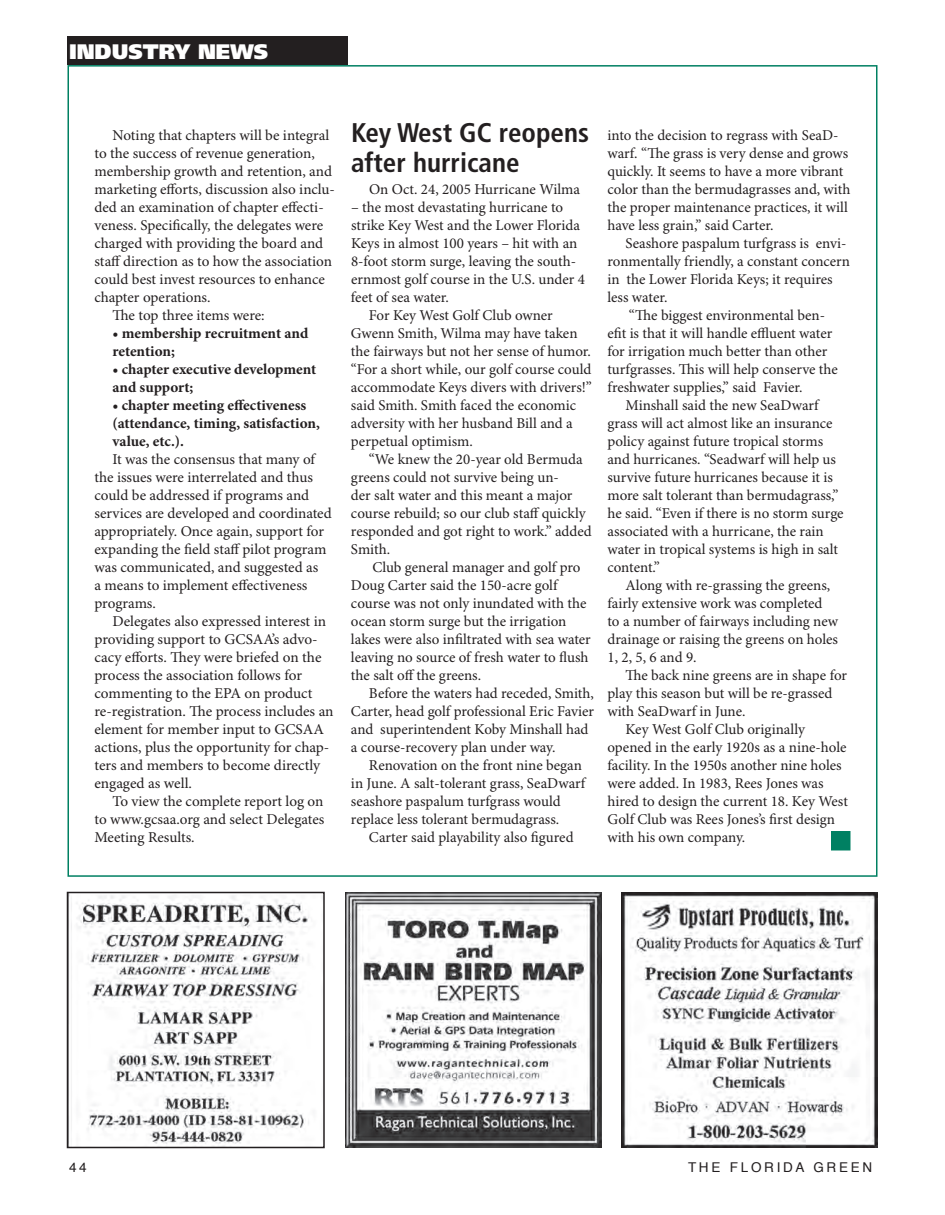
<style>
.page{position:relative;width:945px;height:1215px;background:#fff}
.page>*{position:absolute;margin:0;border:0;box-sizing:border-box;transform-origin:0 0}
.t1{font:700 condensed 27px/30px "Frutiger";color:#231f20}
.t2{font:900 21px "Frutiger";color:#fff}
.t3{font:15px/18px "Minion Pro";color:#231f20}
.t4{font:700 15px/18px "Minion Pro";letter-spacing:-.005em;color:#231f20}
.t5{font:13.5px "Helvetica";letter-spacing:.2em;color:#231f20}
</style>
<div class="page">
<img style="left:71px;top:895px;width:238px;height:249px">
<div style="left:67px;top:892px;width:258px;height:256px;border:2px solid #231f20"></div>
<img style="left:345px;top:893px;width:257px;height:254px">
<img style="left:621px;top:893px;width:256px;height:255px">
<div style="left:68px;top:36px;width:280px;height:29px;background:#231f20"></div>
<div style="left:832px;top:832px;width:18px;height:18px;background:#008062"></div>
<div style="left:831px;top:831px;width:19px;height:19px;border:2px solid #008062"></div>
<h2 class="t2" style="left:69px;top:39px;width:201px">INDUSTRY NEWS</h2>
<p class="t3" style="left:112px;top:126px;width:218px">Noting that chapters will be integral</p>
<p class="t3" style="left:95px;top:144px;width:222px">to the success of revenue generation,</p>
<p class="t3" style="left:95px;top:162px;width:239px">membership growth and retention, and</p>
<p class="t3" style="left:95px;top:180px;width:242px">marketing efforts, discussion also inclu-</p>
<p class="t3" style="left:95px;top:198px;width:231px">ded an examination of chapter effecti-</p>
<p class="t3" style="left:94px;top:216px;width:230px">veness. Specifically, the delegates were</p>
<p class="t3" style="left:94px;top:234px;width:230px">charged with providing the board and</p>
<p class="t3" style="left:94px;top:252px;width:239px">staff direction as to how the association</p>
<p class="t3" style="left:94px;top:270px;width:232px">could best invest resources to enhance</p>
<p class="t3" style="left:94px;top:288px;width:118px">chapter operations.</p>
<p class="t3" style="left:112px;top:306px;width:154px">The top three items were:</p>
<p class="t4" style="left:112px;top:324px;width:197px">• membership recruitment and retention;</p>
<p class="t4" style="left:112px;top:360px;width:205px">• chapter executive development and support;</p>
<p class="t4" style="left:112px;top:396px;width:209px">• chapter meeting effectiveness (attendance, timing, satisfaction, value, etc.).</p>
<p class="t3" style="left:94px;top:450px;width:239px;text-indent:18px">It was the consensus that many of the issues were interrelated and thus could be addressed if programs and services are developed and coordinated appropriately. Once again, support for expanding the field staff pilot program was communicated, and suggested as<br>a means to implement effectiveness programs.</p>
<p class="t3" style="left:94px;top:612px;width:241px;text-indent:18px">Delegates also expressed interest in providing support to GCSAA’s advo&shy;cacy efforts. They were briefed on the process the association follows for commenting to the EPA on product re-registration. The process includes an element for member input to GCSAA actions, plus the opportunity for chap&shy;ters and members to become directly engaged as well.</p>
<p class="t3" style="left:95px;top:792px;width:231px;text-align:justify;text-indent:18px">To view the complete report log on to www.gcsaa.org and select Delegates Meeting Results.</p>
<h1 class="t1" style="left:351px;top:117px;width:240px">Key West GC reopens after hurricane</h1>
<p class="t3" style="left:369px;top:180px;width:213px">On Oct. 24, 2005 Hurricane Wilma</p>
<p class="t3" style="left:351px;top:198px;width:214px">– the most devastating hurricane to</p>
<p class="t3" style="left:351px;top:216px;width:231px">strike Key West and the Lower Florida</p>
<p class="t3" style="left:351px;top:234px;width:228px">Keys in almost 100 years – hit with an</p>
<p class="t3" style="left:351px;top:252px;width:227px">8-foot storm surge, leaving the south-</p>
<p class="t3" style="left:351px;top:270px;width:236px">ernmost golf course in the U.S. under 4</p>
<p class="t3" style="left:351px;top:288px;width:99px">feet of sea water.</p>
<p class="t3" style="left:369px;top:306px;width:185px">For Key West Golf Club owner</p>
<p class="t3" style="left:351px;top:324px;width:228px">Gwenn Smith, Wilma may have taken</p>
<p class="t3" style="left:351px;top:342px;width:242px">the fairways but not her sense of humor.</p>
<p class="t3" style="left:351px;top:360px;width:242px">“For a short while, our golf course could</p>
<p class="t3" style="left:351px;top:378px;width:242px">accommodate Keys divers with drivers!”</p>
<p class="t3" style="left:351px;top:396px;width:227px">said Smith. Smith faced the economic</p>
<p class="t3" style="left:351px;top:414px;width:223px">adversity with her husband Bill and a</p>
<p class="t3" style="left:351px;top:432px;width:123px">perpetual optimism.</p>
<p class="t3" style="left:369px;top:450px;width:215px">“We knew the 20-year old Bermuda</p>
<p class="t3" style="left:351px;top:468px;width:209px">greens could not survive being un-</p>
<p class="t3" style="left:351px;top:486px;width:223px">der salt water and this meant a major</p>
<p class="t3" style="left:351px;top:504px;width:236px">course rebuild; so our club staff quickly</p>
<p class="t3" style="left:351px;top:522px;width:242px">responded and got right to work.” added</p>
<p class="t3" style="left:351px;top:540px;width:41px">Smith.</p>
<p class="t3" style="left:372px;top:558px;width:210px">Club general manager and golf pro</p>
<p class="t3" style="left:351px;top:576px;width:208px">Doug Carter said the 150-acre golf</p>
<p class="t3" style="left:351px;top:594px;width:237px">course was not only inundated with the</p>
<p class="t3" style="left:351px;top:612px;width:217px">ocean storm surge but the irrigation</p>
<p class="t3" style="left:351px;top:630px;width:241px">lakes were also infiltrated with sea water</p>
<p class="t3" style="left:351px;top:648px;width:239px">leaving no source of fresh water to flush</p>
<p class="t3" style="left:351px;top:666px;width:132px">the salt off the greens.</p>
<p class="t3" style="left:369px;top:684px;width:227px">Before the waters had receded, Smith,</p>
<p class="t3" style="left:351px;top:702px;width:245px">Carter, head golf professional Eric Favier</p>
<p class="t3" style="left:351px;top:720px;width:239px">and superintendent Koby Minshall had</p>
<p class="t3" style="left:351px;top:738px;width:206px">a course-recovery plan under way.</p>
<p class="t3" style="left:369px;top:756px;width:214px">Renovation on the front nine began</p>
<p class="t3" style="left:351px;top:774px;width:236px">in June. A salt-tolerant grass, SeaDwarf</p>
<p class="t3" style="left:351px;top:792px;width:211px">seashore paspalum turfgrass would</p>
<p class="t3" style="left:351px;top:810px;width:210px">replace less tolerant bermudagrass.</p>
<p class="t3" style="left:369px;top:828px;width:206px">Carter said playability also figured</p>
<p class="t3" style="left:607px;top:126px;width:245px">into the decision to regrass with SeaD&shy;warf. “The grass is very dense and grows quickly. It seems to have a more vibrant color than the bermudagrasses and, with the proper maintenance practices, it will have less grain,” said Carter.</p>
<p class="t3" style="left:625px;top:234px;width:223px">Seashore paspalum turfgrass is envi-</p>
<p class="t3" style="left:607px;top:252px;width:244px">ronmentally friendly, a constant concern</p>
<p class="t3" style="left:607px;top:270px;width:227px">in the Lower Florida Keys; it requires</p>
<p class="t3" style="left:607px;top:288px;width:61px">less water.</p>
<p class="t3" style="left:629px;top:306px;width:198px">“The biggest environmental ben-</p>
<p class="t3" style="left:607px;top:324px;width:226px">efit is that it will handle effluent water</p>
<p class="t3" style="left:607px;top:342px;width:221px">for irrigation much better than other</p>
<p class="t3" style="left:607px;top:360px;width:232px">turfgrasses. This will help conserve the</p>
<p class="t3" style="left:607px;top:378px;width:197px">freshwater supplies,” said Favier.</p>
<p class="t3" style="left:625px;top:396px;width:195px">Minshall said the new SeaDwarf</p>
<p class="t3" style="left:607px;top:414px;width:227px">grass will act almost like an insurance</p>
<p class="t3" style="left:607px;top:432px;width:217px">policy against future tropical storms</p>
<p class="t3" style="left:607px;top:450px;width:230px">and hurricanes. “Seadwarf will help us</p>
<p class="t3" style="left:607px;top:468px;width:227px">survive future hurricanes because it is</p>
<p class="t3" style="left:607px;top:486px;width:233px">more salt tolerant than bermudagrass,”</p>
<p class="t3" style="left:607px;top:504px;width:238px">he said. “Even if there is no storm surge</p>
<p class="t3" style="left:607px;top:522px;width:218px">associated with a hurricane, the rain</p>
<p class="t3" style="left:607px;top:540px;width:232px">water in tropical systems is high in salt</p>
<p class="t3" style="left:607px;top:558px;width:54px">content.”</p>
<p class="t3" style="left:625px;top:576px;width:206px">Along with re-grassing the greens,</p>
<p class="t3" style="left:607px;top:594px;width:217px">fairly extensive work was completed</p>
<p class="t3" style="left:607px;top:612px;width:232px">to a number of fairways including new</p>
<p class="t3" style="left:607px;top:630px;width:232px">drainage or raising the greens on holes</p>
<p class="t3" style="left:607px;top:648px;width:91px">1, 2, 5, 6 and 9.</p>
<p class="t3" style="left:625px;top:666px;width:223px">The back nine greens are in shape for</p>
<p class="t3" style="left:607px;top:684px;width:227px">play this season but will be re-grassed</p>
<p class="t3" style="left:607px;top:702px;width:140px">with SeaDwarf in June.</p>
<p class="t3" style="left:625px;top:720px;width:181px">Key West Golf Club originally</p>
<p class="t3" style="left:607px;top:738px;width:241px">opened in the early 1920s as a nine-hole</p>
<p class="t3" style="left:607px;top:756px;width:236px">facility. In the 1950s another nine holes</p>
<p class="t3" style="left:607px;top:774px;width:218px">were added. In 1983, Rees Jones was</p>
<p class="t3" style="left:607px;top:792px;width:242px">hired to design the current 18. Key West</p>
<p class="t3" style="left:607px;top:810px;width:229px">Golf Club was Rees Jones’s first design</p>
<p class="t3" style="left:607px;top:828px;width:139px">with his own company.</p>
<p class="t5" style="left:69px;top:1156px;width:19px">44</p>
<p class="t5" style="left:688px;top:1156px;width:186px">THE FLORIDA GREEN</p>
</div>
